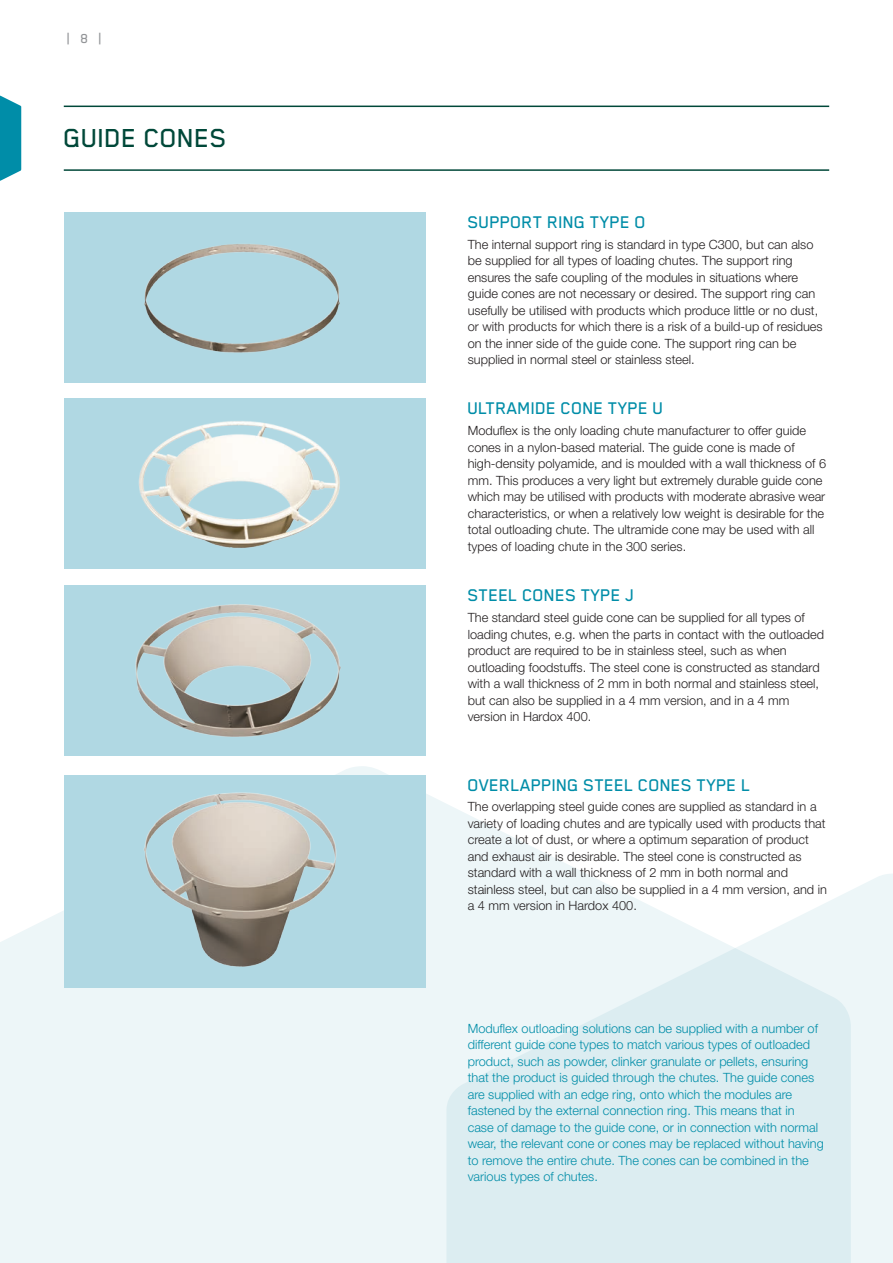
<style>
.page{position:relative;width:893px;height:1263px;background:#fff}
.page>*{position:absolute;margin:0;border:0;box-sizing:border-box;transform-origin:0 0}
.CB_Head_20_20{font:500 30px "Blender";color:#004839}
.CB_Head_13_13{font:500 19.5px "Blender";color:#008da8}
.t1{font:500 15px "Blender";color:#939598}
.CB_Text_8_5_11{font:300 12.75px/16.5px "Helvetica Neue";color:#231f20}
.CB_Text_8_5_11-2{font:300 12.75px/16.5px "Helvetica Neue";color:#008da8}
</style>
<div class="page">
<div style="left:851px;top:874px;width:42px;height:389px;background:#edf6f8"></div>
<svg style="left:0;top:766px;width:851px;height:497px;fill:#edf6f8"></svg>
<div style="left:64px;top:399px;width:361px;height:170px;background:#b0d8e3"></div>
<img style="left:138px;top:421px;width:202px;height:127px">
<div style="left:64px;top:586px;width:361px;height:170px;background:#b0d8e3"></div>
<img style="left:135px;top:604px;width:206px;height:133px">
<div style="left:64px;top:775px;width:361px;height:213px;background:#b0d8e3"></div>
<img style="left:143px;top:792px;width:194px;height:175px">
<div style="left:64px;top:213px;width:361px;height:170px;background:#b0d8e3"></div>
<img style="left:144px;top:244px;width:196px;height:109px">
<hr style="left:64px;top:106px;width:765px;height:1px;background:#004839">
<svg style="left:0;top:96px;width:21px;height:85px"></svg>
<hr style="left:64px;top:169px;width:765px;height:2px;background:#004839">
<p class="t1" style="left:67px;top:30px;width:36px">| 8 |</p>
<p class="CB_Head_20_20" style="left:64px;top:122px;width:165px">GUIDE CONES</p>
<p class="CB_Head_13_13" style="left:468px;top:212px;width:180px">SUPPORT RING TYPE O</p>
<p class="CB_Text_8_5_11" style="left:468px;top:236px;width:356px">The internal support ring is standard in type C300, but can also be supplied for all types of loading chutes. The support ring ensures the safe coupling of the modules in situations where guide cones are not necessary or desired. The support ring can usefully be utilised with products which produce little or no dust, or with products for which there is a risk of a build-up of residues on the inner side of the guide cone. The support ring can be supplied in normal steel or stainless steel.</p>
<p class="CB_Head_13_13" style="left:468px;top:398px;width:197px">ULTRAMIDE CONE TYPE U</p>
<p class="CB_Text_8_5_11" style="left:468px;top:422px;width:360px">Moduflex is the only loading chute manufacturer to offer guide cones in a nylon-based material. The guide cone is made of high-density polyamide, and is moulded with a wall thickness of 6 mm. This produces a very light but extremely durable guide cone which may be utilised with products with moderate abrasive wear characteristics, or when a relatively low weight is desirable for the total outloading chute. The ultramide cone may be used with all types of loading chute in the 300 series.</p>
<p class="CB_Head_13_13" style="left:468px;top:585px;width:168px">STEEL CONES TYPE J</p>
<p class="CB_Text_8_5_11" style="left:468px;top:609px;width:358px">The standard steel guide cone can be supplied for all types of loading chutes, e.g. when the parts in contact with the outloaded product are required to be in stainless steel, such as when outloading foodstuffs. The steel cone is constructed as standard with a wall thickness of 2 mm in both normal and stainless steel, but can also be supplied in a 4 mm version, and in a 4 mm version in Hardox 400.</p>
<p class="CB_Head_13_13" style="left:468px;top:774px;width:284px">OVERLAPPING STEEL CONES TYPE L</p>
<p class="CB_Text_8_5_11" style="left:468px;top:798px;width:361px">The overlapping steel guide cones are supplied as standard in a variety of loading chutes and are typically used with products that create a lot of dust, or where a optimum separation of product and exhaust air is desirable. The steel cone is constructed as standard with a wall thickness of 2 mm in both normal and stainless steel, but can also be supplied in a 4 mm version, and in a 4 mm version in Hardox 400.</p>
<p class="CB_Text_8_5_11-2" style="left:468px;top:1020px;width:357px">Moduflex outloading solutions can be supplied with a number of different guide cone types to match various types of outloaded product, such as powder, clinker granulate or pellets, ensuring that the product is guided through the chutes. The guide cones are supplied with an edge ring, onto which the modules are fastened by the external connection ring. This means that in case of damage to the guide cone, or in connection with normal wear, the relevant cone or cones may be replaced without having to remove the entire chute. The cones can be combined in the various types of chutes.</p>
</div>
